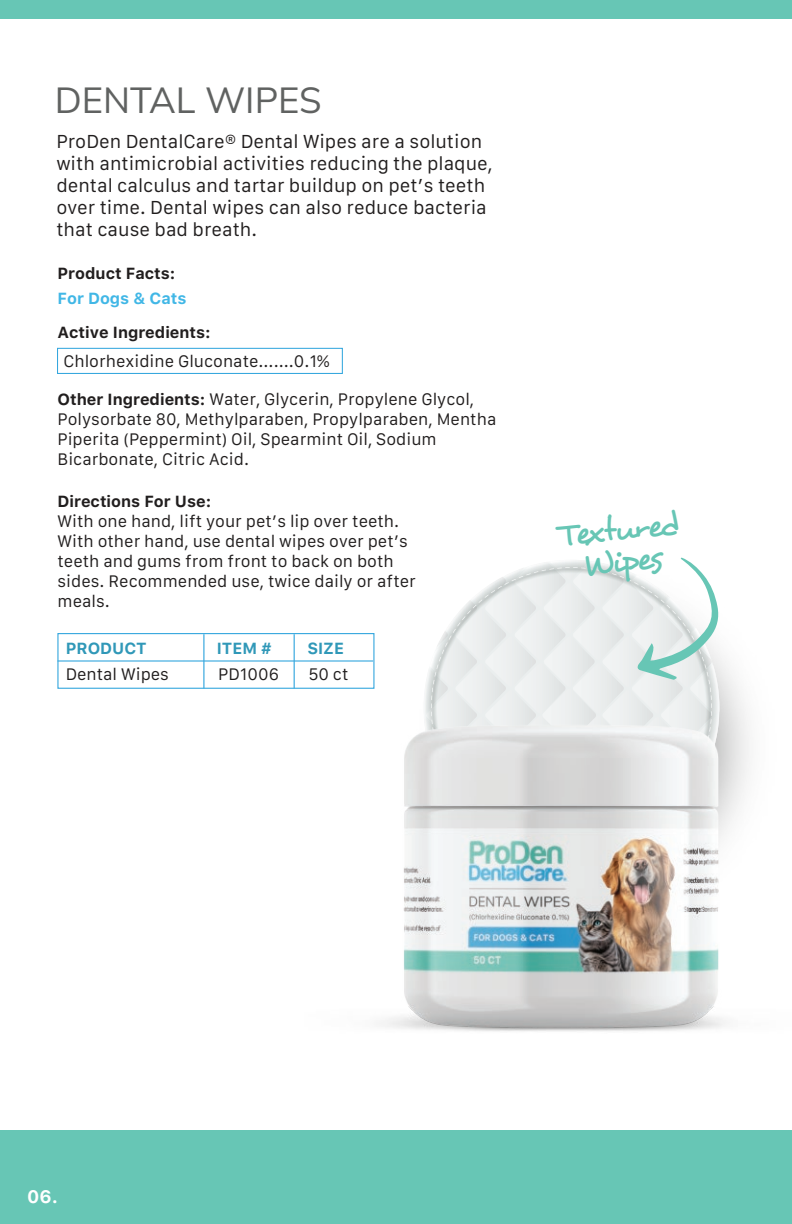
<style>
.page{position:relative;width:792px;height:1224px;background:#fff}
.page>*{position:absolute;margin:0;border:0;box-sizing:border-box;transform-origin:0 0}
.t1{font:200 36.2px "Mulish";color:#606261}
.t2{font:34.4px/31.6px "Desyrel";color:#67c6b5;text-align:center}
.t3{font:18px/22px "Galvji";color:#211e1e}
.t4{font:700 18px "Galvji";color:#fff}
.t5{font:16px/20px "Galvji";color:#211e1e}
.t6{font:700 16px "Galvji";color:#211e1e}
.t7{font:700 16px "Galvji";color:#3098b8}
.t8{font:700 16px "Galvji";color:#41b7e6}
.s1{font-weight:700}
</style>
<div class="page">
<div style="left:0;top:1131px;width:792px;height:93px;background:#67c6b5"></div>
<div style="left:1px;top:0;width:791px;height:19px;background:#67c6b5"></div>
<img style="left:278px;top:633px;width:514px;height:498px">
<div style="left:57px;top:348px;width:286px;height:26px;border:1px solid #35a7de"></div>
<div style="left:57px;top:633px;width:317px;height:56px;border:1px solid #35a7de"></div>
<hr style="left:58px;top:660px;width:315px;height:2px;background:#35a7de">
<hr style="left:203px;top:634px;width:1px;height:54px;background:#35a7de">
<hr style="left:294px;top:634px;width:1px;height:54px;background:#35a7de">
<svg style="left:424px;top:558px;width:296px;height:298px"></svg>
<h1 class="t1" style="left:55px;top:75px;width:269px">DENTAL WIPES</h1>
<p class="t3" style="left:56px;top:131px;width:438px">ProDen DentalCare® Dental Wipes are a solution with antimicrobial activities reducing the plaque, dental calculus and tartar buildup on pet’s teeth over time. Dental wipes can also reduce bacteria that cause bad breath.</p>
<p class="t6" style="left:58px;top:264px;width:119px">Product Facts:</p>
<p class="t8" style="left:58px;top:289px;width:130px">For Dogs &amp; Cats</p>
<p class="t6" style="left:58px;top:323px;width:155px">Active Ingredients:</p>
<p class="t5" style="left:63px;top:352px;width:268px">Chlorhexidine Gluconate.......0.1%</p>
<p class="t5" style="left:58px;top:390px;width:440px"><span class="s1">Other Ingredients:</span> Water, Glycerin, Propylene Glycol, Polysorbate 80, Methylparaben, Propylparaben, Mentha Piperita (Peppermint) Oil, Spearmint Oil, Sodium Bicarbonate, Citric Acid.</p>
<p class="t6" style="left:58px;top:492px;width:155px">Directions For Use:</p>
<p class="t5" style="left:58px;top:512px;width:360px">With one hand, lift your pet’s lip over teeth.<br>With other hand, use dental wipes over pet’s teeth and gums from front to back on both sides. Recommended use, twice daily or after meals.</p>
<p class="t7" style="left:66px;top:638px;width:83px">PRODUCT</p>
<p class="t7" style="left:217px;top:638px;width:57px">ITEM #</p>
<p class="t7" style="left:307px;top:638px;width:38px">SIZE</p>
<p class="t5" style="left:66px;top:665px;width:105px">Dental Wipes</p>
<p class="t5" style="left:218px;top:665px;width:62px">PD1006</p>
<p class="t5" style="left:308px;top:665px;width:42px">50 ct</p>
<h2 class="t2" style="left:558px;top:520px;width:122px;rotate:-6deg">Textured<br>Wipes</h2>
<p class="t4" style="left:27px;top:1186px;width:32px">06.</p>
</div>
